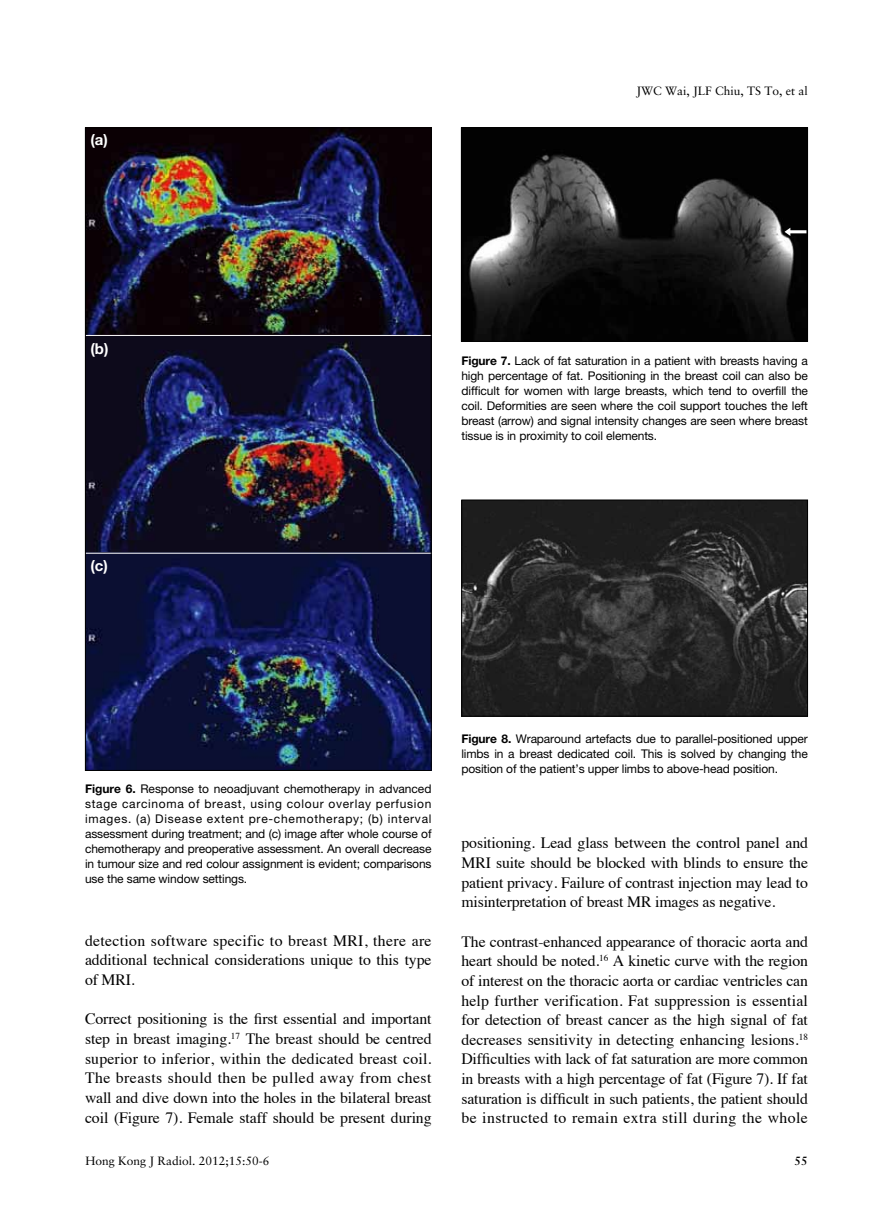
<style>
.page{position:relative;width:893px;height:1229px;background:#fff}
.page>*{position:absolute;margin:0;border:0;box-sizing:border-box;transform-origin:0 0}
.t1{font:15.75px/19.6px "Times";letter-spacing:-.005em;color:#000;text-align:justify}
.t2{font:700 15px "Helvetica Neue";color:#fff}
.t3{font:12px/15px "Helvetica Neue";letter-spacing:-.01em;color:#000;text-align:justify}
.t4{font:12px "Sabon";color:#000}
.t5{font:700 12px "Sabon";color:#000}
.s1{font-weight:700}
</style>
<div class="page">
<img style="left:87px;top:130px;width:343px;height:639px">
<hr style="left:85px;top:335px;width:347px;height:1px;background:#fff">
<hr style="left:85px;top:553px;width:347px;height:1px;background:#fff">
<img style="left:463px;top:130px;width:343px;height:210px">
<div style="left:461px;top:128px;width:347px;height:214px;border:1px solid #000"></div>
<svg style="left:784px;top:228px;width:22px;height:8px"></svg>
<img style="left:463px;top:502px;width:343px;height:212px">
<div style="left:461px;top:500px;width:347px;height:216px;border:1px solid #000"></div>
<p class="t2" style="left:90px;top:131px;width:19px">(a)</p>
<p class="t4" style="left:637px;top:84px;width:173px">JWC Wai, JLF Chiu, TS To, et al</p>
<p class="t2" style="left:90px;top:340px;width:20px">(b)</p>
<p class="t2" style="left:90px;top:557px;width:19px">(c)</p>
<p class="t3" style="left:461px;top:353px;width:348px"><span class="s1">Figure 7.</span> Lack of fat saturation in a patient with breasts having a high percentage of fat. Positioning in the breast coil can also be difficult for women with large breasts, which tend to overfill the coil. Deformities are seen where the coil support touches the left breast (arrow) and signal intensity changes are seen where breast tissue is in proximity to coil elements.</p>
<p class="t3" style="left:85px;top:781px;width:348px"><span class="s1">Figure 6.</span> Response to neoadjuvant chemotherapy in advanced stage carcinoma of breast, using colour overlay perfusion images. (a) Disease extent pre-chemotherapy; (b) interval assessment during treatment; and (c) image after whole course of chemotherapy and preoperative assessment. An overall decrease in tumour size and red colour assignment is evident; comparisons use the same window settings.</p>
<p class="t1" style="left:85px;top:929px;width:348px">detection software specific to breast MRI, there are additional technical considerations unique to this type of MRI.</p>
<p class="t1" style="left:85px;top:1008px;width:348px">Correct positioning is the first essential and important step in breast imaging.<sup>17</sup> The breast should be centred superior to inferior, within the dedicated breast coil.<br>The breasts should then be pulled away from chest wall and dive down into the holes in the bilateral breast coil (Figure 7). Female staff should be present during</p>
<p class="t3" style="left:461px;top:731px;width:348px"><span class="s1">Figure 8.</span> Wraparound artefacts due to parallel-positioned upper limbs in a breast dedicated coil. This is solved by changing the position of the patient’s upper limbs to above-head position.</p>
<p class="t1" style="left:461px;top:832px;width:348px">positioning. Lead glass between the control panel and MRI suite should be blocked with blinds to ensure the patient privacy. Failure of contrast injection may lead to misinterpretation of breast MR images as negative.</p>
<p class="t1" style="left:461px;top:930px;width:348px">The contrast-enhanced appearance of thoracic aorta and heart should be noted.<sup>16</sup> A kinetic curve with the region of interest on the thoracic aorta or cardiac ventricles can help further verification. Fat suppression is essential for detection of breast cancer as the high signal of fat decreases sensitivity in detecting enhancing lesions.<sup>18<br></sup>Difficulties with lack of fat saturation are more common in breasts with a high percentage of fat (Figure 7). If fat saturation is difficult in such patients, the patient should be instructed to remain extra still during the whole</p>
<p class="t4" style="left:85px;top:1153px;width:186px">Hong Kong J Radiol. 2012;15:50-6</p>
<p class="t5" style="left:794px;top:1153px;width:15px">55</p>
</div>
